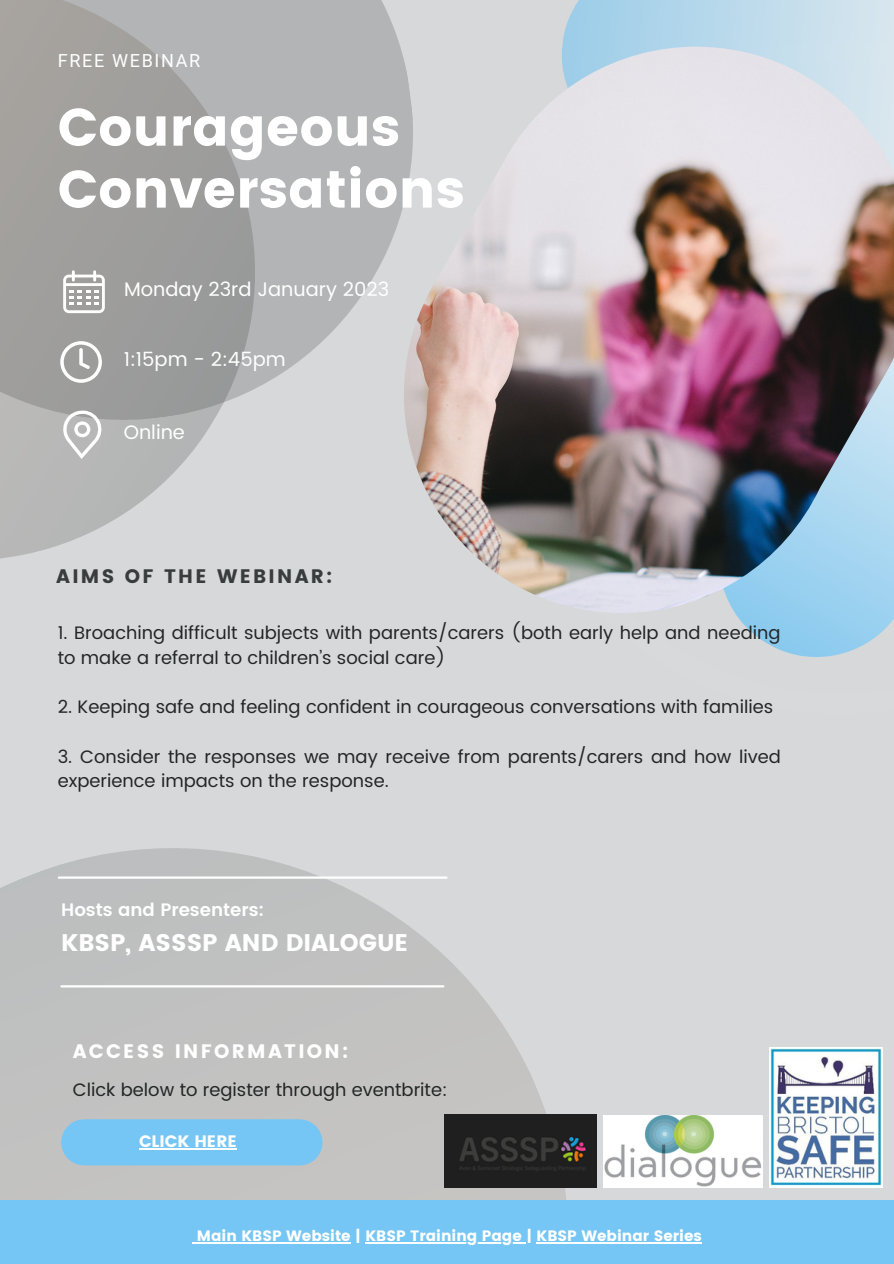
<style>
.page{position:relative;width:894px;height:1264px;background:#fff}
.page>*{position:absolute;margin:0;border:0;box-sizing:border-box;transform-origin:0 0}
.t1{font:52.5px/61.9px "Poppins";letter-spacing:.005em;color:#fff}
.t2{font:24px "Poppins";color:#fff}
.t3{font:19.5px "Poppins";color:#fff}
.t4{font:19.5px "Poppins";letter-spacing:.115em;color:#fff}
.t5{font:19.5px "Poppins";letter-spacing:.115em;color:#383c3c}
.t6{font:18px/24.8px "Poppins";color:#232626}
.t7{font:600 18px "Poppins";color:#fff}
.t8{font:18px "Roboto";letter-spacing:.095em;color:#fff}
.t9{font:16.5px "Poppins";color:#fff}
.t10{font:15px "Poppins";color:#fff}
</style>
<div class="page">
<div style="left:0;top:0;width:893px;height:1263px;background:#d6d8d9"></div>
<svg style="left:0;top:848px;width:683px;height:352px;fill:#c3c2c1"></svg>
<div style="left:0;top:1200px;width:893px;height:63px;background:#75c6f4"></div>
<svg style="left:362px;top:0;width:42px;height:295px;fill:#b2b4b5"></svg>
<svg style="left:0;top:0;width:362px;height:559px"></svg>
<svg style="left:63px;top:410px;width:38px;height:49px;background:#c8c9c8"></svg>
<hr style="left:61px;top:985px;width:382px;height:2px;background:#fff">
<hr style="left:59px;top:876px;width:387px;height:2px;background:#fff">
<svg style="left:60px;top:341px;width:42px;height:42px;background:#b8b8b7"></svg>
<svg style="left:63px;top:270px;width:42px;height:43px;background:#c5c4c3"></svg>
<svg style="left:735px;top:613px;width:158px;height:44px;fill:#93ceee"></svg>
<svg style="left:562px;top:0;width:331px;height:47px;background:#bad9ea"></svg>
<img style="left:404px;top:47px;width:489px;height:566px">
<div style="left:84px;top:1119px;width:215px;height:46px;background:#75c6f4"></div>
<img style="left:444px;top:1114px;width:152px;height:73px">
<img style="left:603px;top:1115px;width:159px;height:72px">
<img style="left:769px;top:1047px;width:113px;height:140px">
<hr style="left:197px;top:1242px;width:153px;height:1px;background:#fff">
<hr style="left:365px;top:1242px;width:161px;height:1px;background:#fff">
<hr style="left:536px;top:1242px;width:165px;height:1px;background:#fff">
<hr style="left:139px;top:1147px;width:98px;height:2px;background:#fff">
<p class="t8" style="left:58px;top:50px;width:144px">FREE WEBINAR</p>
<h1 class="t1" style="left:58px;top:97px;width:408px">Courageous<br>Conversations</h1>
<p class="t3" style="left:124px;top:278px;width:266px">Monday 23rd January 2023</p>
<p class="t3" style="left:124px;top:348px;width:163px">1:15pm - 2:45pm</p>
<p class="t3" style="left:124px;top:421px;width:63px">Online</p>
<p class="t5" style="left:56px;top:564px;width:278px">AIMS OF THE WEBINAR:</p>
<p class="t6" style="left:58px;top:620px;width:724px">1. Broaching difficult subjects with parents/carers (both early help and needing to make a referral to children’s social care)</p>
<p class="t6" style="left:58px;top:694px;width:716px">2. Keeping safe and feeling confident in courageous conversations with families</p>
<p class="t6" style="left:58px;top:744px;width:724px">3. Consider the responses we may receive from parents/carers and how lived experience impacts on the response.</p>
<p class="t7" style="left:61px;top:899px;width:204px">Hosts and Presenters:</p>
<h2 class="t2" style="left:61px;top:928px;width:348px">KBSP, ASSSP AND DIALOGUE</h2>
<p class="t4" style="left:73px;top:1040px;width:277px">ACCESS INFORMATION:</p>
<p class="t6" style="left:73px;top:1076px;width:376px">Click below to register through eventbrite:</p>
<p class="t9" style="left:139px;top:1131px;width:99px">CLICK HERE</p>
<p class="t10" style="left:197px;top:1227px;width:506px">Main KBSP Website | KBSP Training Page | KBSP Webinar Series</p>
</div>
